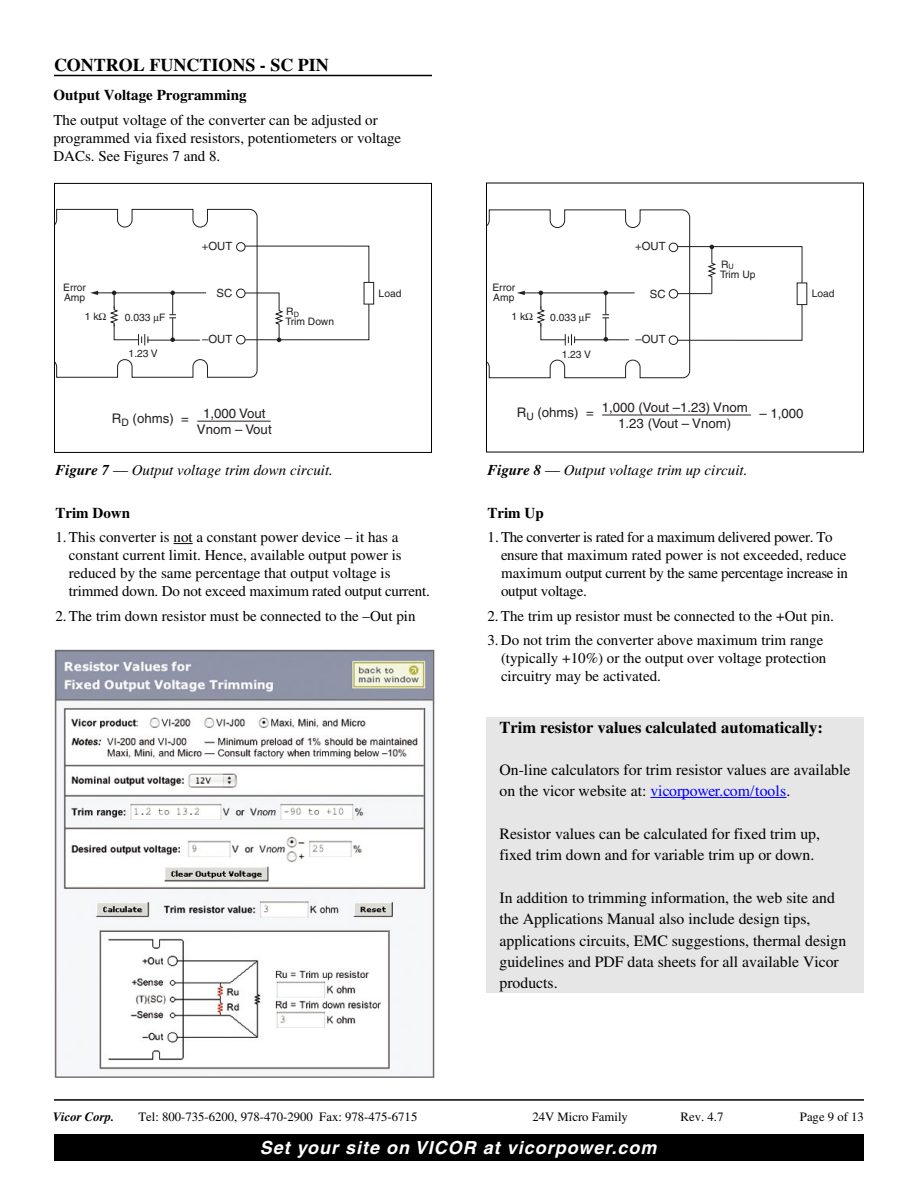
<style>
.page{position:relative;width:918px;height:1188px;background:#fff}
.page>*{position:absolute;margin:0;border:0;box-sizing:border-box;transform-origin:0 0}
.t1{font:italic 700 18px "Helvetica";color:#fff}
.t2{font:700 18px "Times";color:#000}
.t3{font:700 16.5px "Times";color:#000}
.t4{font:15.75px/21.3px "Times Roman";color:#000}
.t5{font:15px/18px "Times Roman";color:#000}
.t6{font:15px/18px "Times Roman";letter-spacing:-.02em;color:#000}
.t7{font:italic 15px "Times";color:#000}
.t8{font:700 15px "Times";color:#000}
.t9{font:13.2px/15.9px "Helvetica";color:#221e1f;text-align:center}
.t10{font:13.2px/15.9px "Helvetica";color:#231f20;text-align:center}
.t11{font:12.75px "Times Roman";color:#000}
.t12{font:italic 700 12.75px "Times";color:#000}
.t13{font:11.25px "Helvetica";color:#231f20}
.t14{font:10.35px/10.2px "Helvetica";color:#231f20}
.s1{font-weight:700}
.s2{font-family:"Times Roman";font-style:normal}
.s3{font-family:"Times";color:#00f}
</style>
<div class="page">
<hr style="left:54px;top:1099px;width:810px;height:2px;background:#000">
<div style="left:54px;top:1134px;width:810px;height:27px;background:#000"></div>
<hr style="left:678px;top:293px;width:34px;height:1px;background:#231f20">
<div style="left:677px;top:246px;width:125px;height:95px;border:1px solid #231f20"></div>
<div style="left:797px;top:283px;width:10px;height:22px;background:#fff"></div>
<svg style="left:707px;top:245px;width:10px;height:49px"></svg>
<hr style="left:602px;top:415px;width:149px;height:1px;background:#221e1f">
<div style="left:486px;top:183px;width:378px;height:270px;border:1px solid #000"></div>
<hr style="left:242px;top:293px;width:37px;height:1px;background:#231f20">
<div style="left:364px;top:282px;width:10px;height:22px;border:1px solid #231f20"></div>
<svg style="left:274px;top:292px;width:10px;height:50px"></svg>
<hr style="left:197px;top:421px;width:74px;height:1px;background:#231f20">
<div style="left:54px;top:183px;width:378px;height:270px;border:1px solid #000"></div>
<svg style="left:174px;top:543px;width:19px;height:1px"></svg>
<img style="left:55px;top:649px;width:379px;height:429px">
<hr style="left:54px;top:75px;width:378px;height:1px;background:#000">
<div style="left:486px;top:717px;width:378px;height:276px;background:#e6e6e6"></div>
<hr style="left:650px;top:797px;width:137px;height:1px;background:#00f">
<svg style="left:486px;top:209px;width:205px;height:170px"></svg>
<svg style="left:54px;top:209px;width:204px;height:169px"></svg>
<p class="t2" style="left:54px;top:59px;width:276px">CONTROL FUNCTIONS - SC PIN</p>
<p class="t8" style="left:53px;top:90px;width:195px">Output Voltage Programming</p>
<p class="t5" style="left:53px;top:112px;width:349px">The output voltage of the converter can be adjusted or programmed via fixed resistors, potentiometers or voltage<br>DACs. See Figures 7 and 8.</p>
<p class="t14" style="left:63px;top:283px;width:24px">Error<br>Amp</p>
<p class="t14" style="left:85px;top:313px;width:15px">1 k</p>
<p class="t14" style="left:125px;top:313px;width:42px">0.033 F</p>
<p class="t14" style="left:129px;top:350px;width:31px">1.23 V</p>
<p class="t13" style="left:202px;top:242px;width:32px">+OUT</p>
<p class="t13" style="left:217px;top:289px;width:17px">SC</p>
<p class="t13" style="left:202px;top:335px;width:32px">–OUT</p>
<p class="t14" style="left:286px;top:307px;width:50px">R<sub>D<br></sub>Trim Down</p>
<p class="t14" style="left:379px;top:289px;width:24px">Load</p>
<p class="t14" style="left:492px;top:283px;width:24px">Error<br>Amp</p>
<p class="t14" style="left:511px;top:313px;width:15px">1 k</p>
<p class="t14" style="left:550px;top:313px;width:42px">0.033 F</p>
<p class="t14" style="left:562px;top:350px;width:31px">1.23 V</p>
<p class="t13" style="left:635px;top:242px;width:32px">+OUT</p>
<p class="t13" style="left:650px;top:290px;width:17px">SC</p>
<p class="t13" style="left:635px;top:335px;width:32px">–OUT</p>
<p class="t14" style="left:720px;top:260px;width:37px">R<sub>U<br></sub>Trim Up</p>
<p class="t14" style="left:812px;top:290px;width:24px">Load</p>
<p class="t10" style="left:112px;top:412px;width:78px">R<sub>D</sub> (ohms) =</p>
<p class="t10" style="left:197px;top:407px;width:76px">1,000 Vout<br>Vnom – Vout</p>
<p class="t9" style="left:602px;top:401px;width:148px">1,000 (Vout –1.23) Vnom<br>1.23 (Vout – Vnom)</p>
<p class="t9" style="left:517px;top:405px;width:78px">R<sub>U</sub> (ohms) =</p>
<p class="t9" style="left:759px;top:407px;width:46px">– 1,000</p>
<p class="t7" style="left:55px;top:465px;width:279px"><span class="s1">Figure 7</span> <span class="s2">—</span> Output voltage trim down circuit.</p>
<p class="t7" style="left:487px;top:465px;width:261px"><span class="s1">Figure 8</span> <span class="s2">—</span> Output voltage trim up circuit.</p>
<p class="t8" style="left:55px;top:507px;width:76px">Trim Down</p>
<p class="t5" style="left:69px;top:530px;width:362px;text-indent:-13px">1. This converter is not a constant power device – it has a constant current limit. Hence, available output power is reduced by the same percentage that output voltage is trimmed down. Do not exceed maximum rated output current.</p>
<p class="t5" style="left:55px;top:608px;width:362px">2. The trim down resistor must be connected to the –Out pin</p>
<p class="t8" style="left:488px;top:507px;width:58px">Trim Up</p>
<p class="t6" style="left:501px;top:530px;width:349px;text-indent:-14px">1. The converter is rated for a maximum delivered power. To ensure that maximum rated power is not exceeded, reduce maximum output current by the same percentage increase in output voltage.</p>
<p class="t5" style="left:488px;top:608px;width:348px">2. The trim up resistor must be connected to the +Out pin.</p>
<p class="t5" style="left:501px;top:633px;width:327px;text-indent:-14px">3. Do not trim the converter above maximum trim range (typically +10%) or the output over voltage protection circuitry may be activated.</p>
<p class="t3" style="left:500px;top:722px;width:325px">Trim resistor values calculated automatically:</p>
<p class="t4" style="left:500px;top:761px;width:353px">On-line calculators for trim resistor values are available on the vicor website at: <span class="s3">vicorpower.com/tools</span>.</p>
<p class="t4" style="left:499px;top:825px;width:322px">Resistor values can be calculated for fixed trim up, fixed trim down and for variable trim up or down.</p>
<p class="t4" style="left:499px;top:889px;width:348px">In addition to trimming information, the web site and the Applications Manual also include design tips, applications circuits, EMC suggestions, thermal design guidelines and PDF data sheets for all available Vicor products.</p>
<p class="t12" style="left:53px;top:1110px;width:63px">Vicor Corp.</p>
<p class="t11" style="left:138px;top:1113px;width:281px">Tel: 800-735-6200, 978-470-2900 Fax: 978-475-6715</p>
<p class="t11" style="left:532px;top:1113px;width:97px">24V Micro Family</p>
<p class="t11" style="left:681px;top:1113px;width:44px">Rev. 4.7</p>
<p class="t11" style="left:800px;top:1113px;width:66px">Page 9 of 13</p>
<p class="t1" style="left:260px;top:1141px;width:402px">Set your site on VICOR at vicorpower.com</p>
</div>
